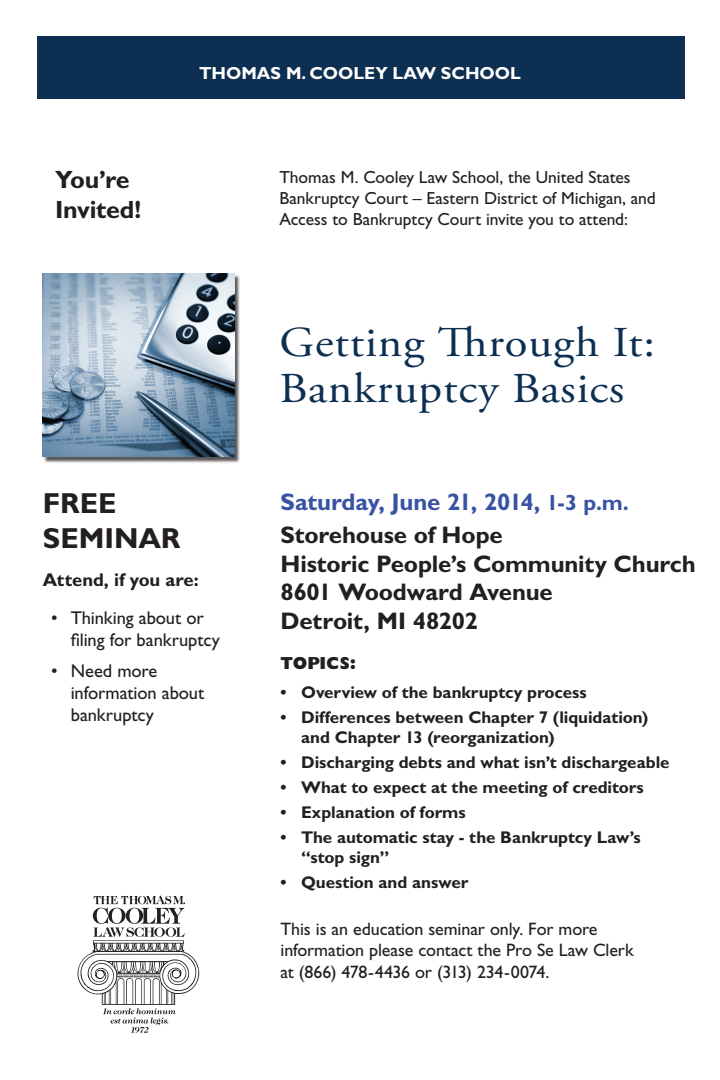
<style>
.page{position:relative;width:720px;height:1080px;background:#fff}
.page>*{position:absolute;margin:0;border:0;box-sizing:border-box;transform-origin:0 0}
.t1{font:42.5px/45px "Adobe Garamond Pro";letter-spacing:.02em;color:#0d2f51;scale:1.1 1}
.t2{font:700 29px/34.8px "Gill Sans Std";color:#231f20}
.t3{font:700 25px/30px "Gill Sans Std";letter-spacing:-.01em;color:#231f20}
.t4{font:700 24px/28.8px "Gill Sans Std";letter-spacing:-.01em;color:#231f20}
.t5{font:700 24px/33.3px "Gill Sans Std";letter-spacing:-.01em;color:#3853a3}
.t6{font:18.5px/22.2px "Gill Sans Std";letter-spacing:-.005em;color:#231f20}
.t7{font:700 18.5px "Gill Sans Std";letter-spacing:-.005em;color:#231f20}
.t8{font:18px/21.6px "Gill Sans Std";letter-spacing:-.01em;color:#231f20}
.t9{font:17.5px/21px "Gill Sans Std";letter-spacing:-.005em;color:#231f20}
.t10{font:700 17.5px "Gill Sans Std";color:#fff}
.t11{font:800 17.5px "Gill Sans Std";color:#231f20}
.t12{font:700 17px/20.4px "Gill Sans Std";letter-spacing:-.005em;color:#231f20}
.s1{font-size:22px}
.s2{color:#231f20}
</style>
<div class="page">
<div style="left:37px;top:36px;width:648px;height:63px;background:#0d2f51"></div>
<svg style="left:78px;top:896px;width:121px;height:137px"></svg>
<div style="left:44px;top:274px;width:196px;height:189px;background:#231f20;opacity:.75"></div>
<img style="left:43px;top:273px;width:191px;height:184px">
<h3 class="t3" style="left:55px;top:164px;width:88px">You’re<br>Invited!</h3>
<p class="t10" style="left:199px;top:63px;width:323px">THOMAS M. COOLEY LAW SCHOOL</p>
<p class="t9" style="left:279px;top:167px;width:378px">Thomas M. Cooley Law School, the United States<br>Bankruptcy Court – Eastern District of Michigan, and<br>Access to Bankruptcy Court invite you to attend:</p>
<h1 class="t1" style="left:279px;top:322px;width:343px">Getting Through It:<br>Bankruptcy Basics</h1>
<h2 class="t2" style="left:43px;top:486px;width:139px">FREE<br>SEMINAR</h2>
<p class="t7" style="left:43px;top:569px;width:158px">Attend, if you are:</p>
<p class="t6" style="left:71px;top:606px;width:151px;text-indent:-19px">• Thinking about or filing for bankruptcy</p>
<p class="t6" style="left:71px;top:660px;width:135px;text-indent:-19px">• Need more information about bankruptcy</p>
<h3 class="t5" style="left:281px;top:485px;width:350px">Saturday, June 21, 2014, <span class="s1">1-3 p.m.<br></span><span class="s2">Storehouse of Hope</span></h3>
<h3 class="t4" style="left:281px;top:549px;width:417px">Historic People’s Community Church<br>8601 Woodward Avenue<br>Detroit, MI 48202</h3>
<p class="t11" style="left:281px;top:652px;width:77px">TOPICS:</p>
<p class="t12" style="left:281px;top:682px;width:308px">• Overview of the bankruptcy process</p>
<p class="t12" style="left:301px;top:707px;width:349px;text-indent:-21px">• Differences between Chapter 7 (liquidation) and Chapter 13 (reorganization)</p>
<p class="t12" style="left:281px;top:752px;width:391px">• Discharging debts and what isn’t dischargeable</p>
<p class="t12" style="left:281px;top:777px;width:365px">• What to expect at the meeting of creditors</p>
<p class="t12" style="left:281px;top:802px;width:187px">• Explanation of forms</p>
<p class="t12" style="left:301px;top:827px;width:341px;text-indent:-21px">• The automatic stay - the Bankruptcy Law’s “stop sign”</p>
<p class="t12" style="left:281px;top:872px;width:189px">• Question and answer</p>
<p class="t8" style="left:281px;top:918px;width:355px">This is an education seminar only. For more information please contact the Pro Se Law Clerk at (866) 478-4436 or (313) 234-0074.</p>
</div>
